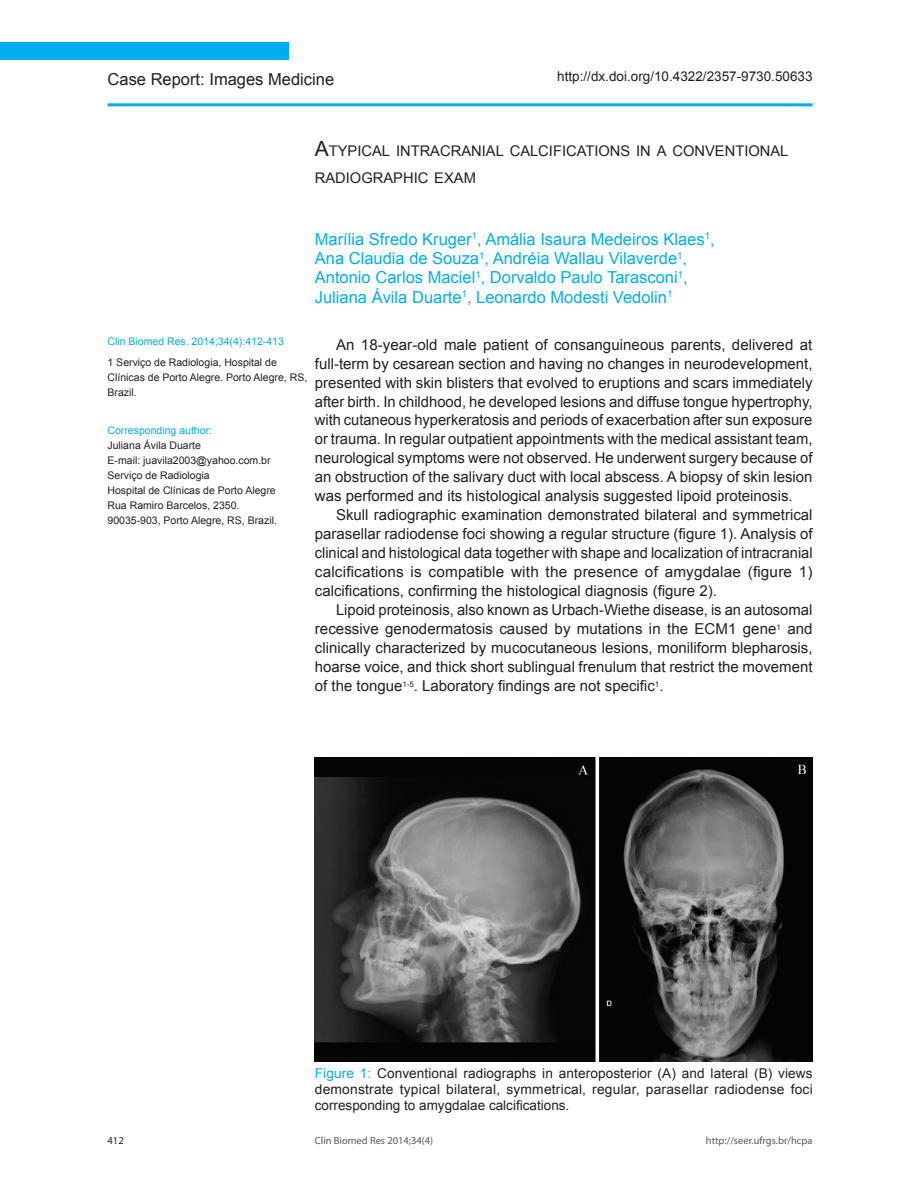
<style>
.page{position:relative;width:919px;height:1191px;background:#fff}
.page>*{position:absolute;margin:0;border:0;box-sizing:border-box;transform-origin:0 0}
.t1{font:16.5px/19.2px "Arial";color:#00aeef}
.t2{font:16.5px "Arial";color:#231f20}
.t3{font:15px/19px "Arial";color:#231f20;text-align:justify}
.t4{font:14.7px/27px "Arial";color:#231f20}
.t5{font:13.5px/16.2px "Arial";color:#231f20;text-align:justify}
.t6{font:10.5px/15px "Arial";color:#231f20}
.t7{font:10.5px "Arial";color:#00aeef}
.t8{font:10.5px "Myriad Pro";color:#57585a}
.t9{font:10.5px "Myriad Pro";color:#231f20}
.s1{font-size:21px}
.s2{color:#00aeef}
</style>
<div class="page">
<div style="left:0;top:43px;width:288px;height:17px;background:#00aeef"></div>
<hr style="left:108px;top:103px;width:704px;height:3px;background:#00aeef">
<img style="left:315px;top:757px;width:497px;height:304px">
<p class="t2" style="left:108px;top:68px;width:228px">Case Report: Images Medicine</p>
<p class="t5" style="left:557px;top:68px;width:257px">http://dx.doi.org/10.4322/2357-9730.50633</p>
<p class="t4" style="left:315px;top:138px;width:475px"><span class="s1">A</span>TYPICAL INTRACRANIAL CALCIFICATIONS IN A CONVENTIONAL<br>RADIOGRAPHIC EXAM</p>
<p class="t1" style="left:315px;top:230px;width:401px">Marília Sfredo Kruger<sup>1</sup>, Amália Isaura Medeiros Klaes<sup>1</sup>, Ana Claudia de Souza<sup>1</sup>, Andréia Wallau Vilaverde<sup>1</sup>, Antonio Carlos Maciel<sup>1</sup>, Dorvaldo Paulo Tarasconi<sup>1</sup>, Juliana Ávila Duarte<sup>1</sup>, Leonardo Modesti Vedolin<sup>1</sup></p>
<p class="t7" style="left:108px;top:334px;width:178px">Clin Biomed Res. 2014;34(4):412-413</p>
<p class="t6" style="left:108px;top:355px;width:201px">1 Serviço de Radiologia, Hospital de<br>Clínicas de Porto Alegre. Porto Alegre, RS,<br>Brazil.</p>
<p class="t7" style="left:108px;top:424px;width:106px">Corresponding author:</p>
<p class="t6" style="left:108px;top:438px;width:171px">Juliana Ávila Duarte<br>E-mail: juavila2003@yahoo.com.br<br>Serviço de Radiologia<br>Hospital de Clínicas de Porto Alegre<br>Rua Ramiro Barcelos, 2350.<br>90035-903, Porto Alegre, RS, Brazil.</p>
<p class="t3" style="left:315px;top:335px;width:499px;text-indent:21px">An 18-year-old male patient of consanguineous parents, delivered at full-term by cesarean section and having no changes in neurodevelopment, presented with skin blisters that evolved to eruptions and scars immediately after birth. In childhood, he developed lesions and diffuse tongue hypertrophy, with cutaneous hyperkeratosis and periods of exacerbation after sun exposure or trauma. In regular outpatient appointments with the medical assistant team, neurological symptoms were not observed. He underwent surgery because of an obstruction of the salivary duct with local abscess. A biopsy of skin lesion was performed and its histological analysis suggested lipoid proteinosis.</p>
<p class="t3" style="left:315px;top:506px;width:499px;text-indent:21px">Skull radiographic examination demonstrated bilateral and symmetrical parasellar radiodense foci showing a regular structure (figure 1). Analysis of clinical and histological data together with shape and localization of intracranial calcifications is compatible with the presence of amygdalae (figure 1) calcifications, confirming the histological diagnosis (figure 2).</p>
<p class="t3" style="left:315px;top:601px;width:499px;text-indent:21px">Lipoid proteinosis, also known as Urbach-Wiethe disease, is an autosomal recessive genodermatosis caused by mutations in the ECM1 gene<sup>1</sup> and clinically characterized by mucocutaneous lesions, moniliform blepharosis, hoarse voice, and thick short sublingual frenulum that restrict the movement of the tongue<sup>1-5</sup>. Laboratory findings are not specific<sup>1</sup>.</p>
<p class="t5" style="left:315px;top:1065px;width:499px"><span class="s2">Figure 1:</span> Conventional radiographs in anteroposterior (A) and lateral (B) views demonstrate typical bilateral, symmetrical, regular, parasellar radiodense foci corresponding to amygdalae calcifications.</p>
<p class="t9" style="left:108px;top:1133px;width:18px">412</p>
<p class="t8" style="left:315px;top:1133px;width:120px">Clin Biomed Res 2014;34(4)</p>
<p class="t8" style="left:705px;top:1133px;width:108px">http://seer.ufrgs.br/hcpa</p>
</div>
